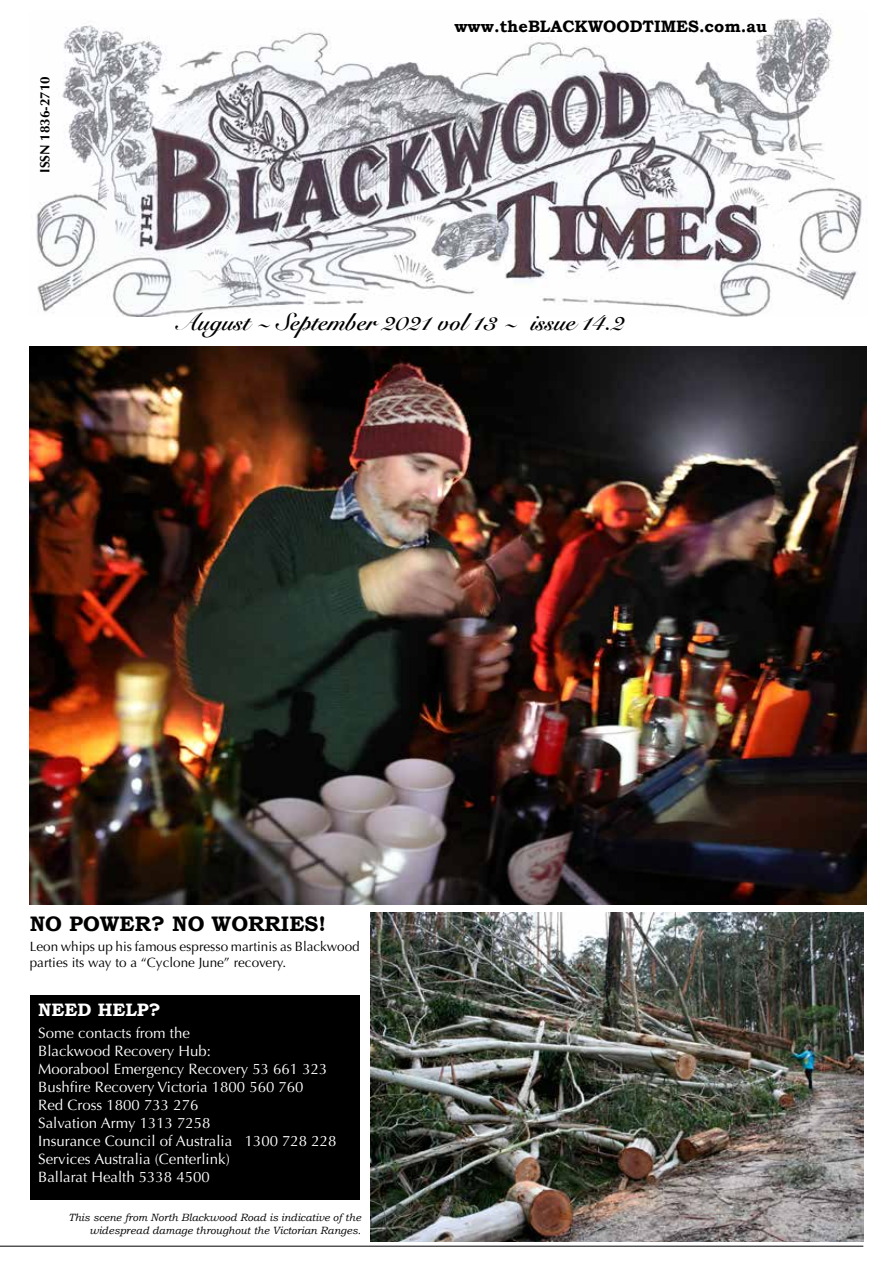
<style>
.page{position:relative;width:893px;height:1263px;background:#fff}
.page>*{position:absolute;margin:0;border:0;box-sizing:border-box;transform-origin:0 0}
.t1{font:700 24px "Snell Roundhand";color:#000}
.t2{font:700 21px "Bookman Old Style";color:#000}
.t3{font:700 18px "Bookman Old Style";color:#fff}
.t4{font:700 16.5px "Bookman Old Style";color:#000}
.t5{font:15px/18px "Optima";color:#fff}
.t6{font:13.5px/16.2px "Optima";color:#000}
.t7{font:700 13.5px "Optima";color:#000}
.t8{font:italic 10.5px/13.5px "Bookman Old Style";color:#000;text-align:right}
</style>
<div class="page">
<hr style="left:0;top:1246px;width:863px;height:1px;background:#000">
<img style="left:36px;top:17px;width:826px;height:299px">
<img style="left:370px;top:912px;width:493px;height:329px">
<img style="left:30px;top:347px;width:836px;height:557px">
<div style="left:30px;top:995px;width:330px;height:205px;background:#000"></div>
<p class="t7" style="left:37px;top:173px;width:98px;rotate:-90deg">ISSN 1836-2710</p>
<p class="t4" style="left:454px;top:16px;width:314px">www.theBLACKWOODTIMES.com.au</p>
<h1 class="t1" style="left:178px;top:301px;width:448px">August ~ September 2021 vol 13 ~ issue 14.2</h1>
<h2 class="t2" style="left:30px;top:911px;width:298px">NO POWER? NO WORRIES!</h2>
<p class="t6" style="left:30px;top:938px;width:331px">Leon whips up his famous espresso martinis as Blackwood parties its way to a “Cyclone June” recovery.</p>
<p class="t3" style="left:38px;top:999px;width:124px">NEED HELP?</p>
<p class="t5" style="left:38px;top:1024px;width:300px">Some contacts from the<br>Blackwood Recovery Hub:<br>Moorabool Emergency Recovery 53 661 323<br>Bushfire Recovery Victoria 1800 560 760<br>Red Cross 1800 733 276<br>Salvation Army 1313 7258<br>Insurance Council of Australia 1300 728 228<br>Services Australia (Centerlink)<br>Ballarat Health 5338 4500</p>
<p class="t8" style="left:68px;top:1210px;width:294px">This scene from North Blackwood Road is indicative of the widespread damage throughout the Victorian Ranges.</p>
</div>
